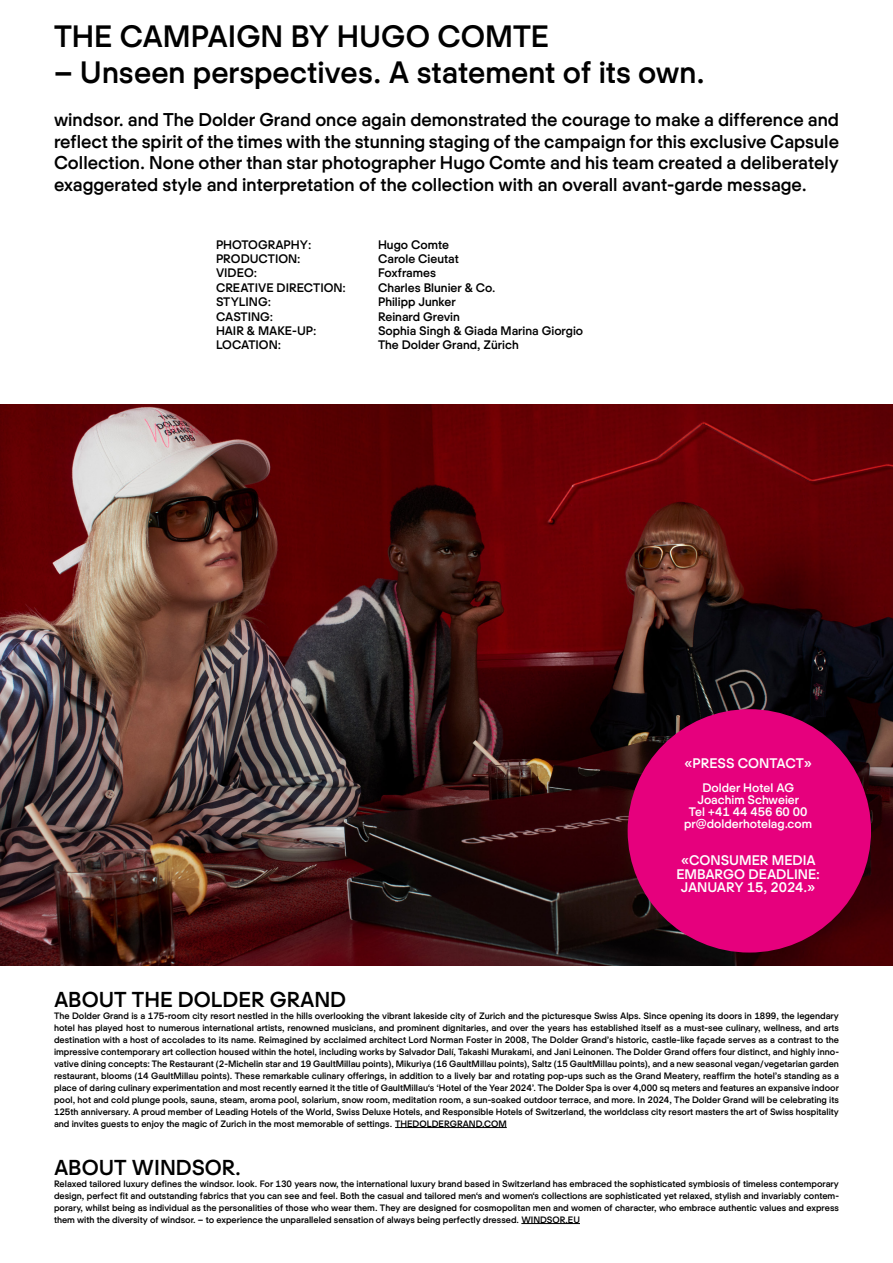
<style>
.page{position:relative;width:893px;height:1263px;background:#fff}
.page>*{position:absolute;margin:0;border:0;box-sizing:border-box;transform-origin:0 0}
.t1{font:500 30px "Dolder Sans";color:#000}
.t2{font:500 21px "Dolder Sans";color:#000}
.t3{font:500 18px/21.6px "Dolder Sans";color:#000;text-align:justify}
.t4{font:500 13.5px/13.5px "Dolder Sans";color:#fff;text-align:center}
.t5{font:500 12px "Dolder Sans";color:#000}
.t6{font:500 12px/12px "Dolder Sans";color:#fff;text-align:center}
.t7{font:500 9px/12px "Dolder Sans";color:#000;text-align:justify}
</style>
<div class="page">
<img style="left:0;top:405px;width:893px;height:561px">
<hr style="left:395px;top:1127px;width:112px;height:1px;background:#000">
<hr style="left:521px;top:1223px;width:59px;height:1px;background:#000">
<div style="left:628px;top:709px;width:243px;height:243px;background:#e6007d;border-radius:50%"></div>
<h1 class="t1" style="left:54px;top:19px;width:497px">THE CAMPAIGN BY HUGO COMTE</h1>
<h1 class="t1" style="left:54px;top:55px;width:652px">– Unseen perspectives. A statement of its own.</h1>
<p class="t3" style="left:54px;top:109px;width:786px">windsor. and The Dolder Grand once again demonstrated the courage to make a difference and reflect the spirit of the times with the stunning staging of the campaign for this exclusive Capsule Collection. None other than star photographer Hugo Comte and his team created a deliberately exaggerated style and interpretation of the collection with an overall avant-garde message.</p>
<h3 class="t5" style="left:216px;top:237px;width:97px">PHOTOGRAPHY:</h3>
<h3 class="t5" style="left:378px;top:237px;width:72px">Hugo Comte</h3>
<h3 class="t5" style="left:216px;top:252px;width:86px">PRODUCTION:</h3>
<h3 class="t5" style="left:378px;top:252px;width:82px">Carole Cieutat</h3>
<h3 class="t5" style="left:216px;top:266px;width:43px">VIDEO:</h3>
<h3 class="t5" style="left:378px;top:266px;width:59px">Foxframes</h3>
<h3 class="t5" style="left:216px;top:280px;width:131px">CREATIVE DIRECTION:</h3>
<h3 class="t5" style="left:378px;top:280px;width:119px">Charles Blunier &amp; Co.</h3>
<h3 class="t5" style="left:216px;top:295px;width:57px">STYLING:</h3>
<h3 class="t5" style="left:378px;top:295px;width:79px">Philipp Junker</h3>
<h3 class="t5" style="left:216px;top:309px;width:59px">CASTING:</h3>
<h3 class="t5" style="left:378px;top:309px;width:83px">Reinard Grevin</h3>
<h3 class="t5" style="left:216px;top:324px;width:102px">HAIR &amp; MAKE-UP:</h3>
<h3 class="t5" style="left:378px;top:324px;width:207px">Sophia Singh &amp; Giada Marina Giorgio</h3>
<h3 class="t5" style="left:216px;top:338px;width:67px">LOCATION:</h3>
<h3 class="t5" style="left:378px;top:338px;width:142px">The Dolder Grand, Zürich</h3>
<h3 class="t4" style="left:684px;top:756px;width:130px">«PRESS CONTACT»</h3>
<h3 class="t6" style="left:684px;top:781px;width:129px">Dolder Hotel AG<br>Joachim Schweier<br>Tel +41 44 456 60 00 pr@dolderhotelag.com</h3>
<h3 class="t4" style="left:676px;top:854px;width:145px">«CONSUMER MEDIA<br>EMBARGO DEADLINE:<br>JANUARY 15, 2024.»</h3>
<h2 class="t2" style="left:54px;top:987px;width:294px">ABOUT THE DOLDER GRAND</h2>
<p class="t7" style="left:54px;top:1009px;width:786px">The Dolder Grand is a 175-room city resort nestled in the hills overlooking the vibrant lakeside city of Zurich and the picturesque Swiss Alps. Since opening its doors in 1899, the legendary hotel has played host to numerous international artists, renowned musicians, and prominent dignitaries, and over the years has established itself as a must-see culinary, wellness, and arts destination with a host of accolades to its name. Reimagined by acclaimed architect Lord Norman Foster in 2008, The Dolder Grand’s historic, castle-like façade serves as a contrast to the impressive contemporary art collection housed within the hotel, including works by Salvador Dalí, Takashi Murakami, and Jani Leinonen. The Dolder Grand offers four distinct, and highly inno&shy;vative dining concepts: The Restaurant (2-Michelin star and 19 GaultMillau points), Mikuriya (16 GaultMillau points), Saltz (15 GaultMillau points), and a new seasonal vegan/vegetarian garden restaurant, blooms (14 GaultMillau points). These remarkable culinary offerings, in addition to a lively bar and rotating pop-ups such as the Grand Meatery, reaffirm the hotel’s standing as a place of daring culinary experimentation and most recently earned it the title of GaultMillau‘s ‘Hotel of the Year 2024’. The Dolder Spa is over 4,000 sq meters and features an expansive indoor pool, hot and cold plunge pools, sauna, steam, aroma pool, solarium, snow room, meditation room, a sun-soaked outdoor terrace, and more. In 2024, The Dolder Grand will be celebrating its 125th anniversary. A proud member of Leading Hotels of the World, Swiss Deluxe Hotels, and Responsible Hotels of Switzerland, the worldclass city resort masters the art of Swiss hospitality and invites guests to enjoy the magic of Zurich in the most memorable of settings. THEDOLDERGRAND.COM</p>
<h2 class="t2" style="left:54px;top:1155px;width:189px">ABOUT WINDSOR.</h2>
<p class="t7" style="left:54px;top:1177px;width:786px">Relaxed tailored luxury defines the windsor. look. For 130 years now, the international luxury brand based in Switzerland has embraced the sophisticated symbiosis of timeless contemporary design, perfect fit and outstanding fabrics that you can see and feel. Both the casual and tailored men‘s and women‘s collections are sophisticated yet relaxed, stylish and invariably contem&shy;porary, whilst being as individual as the personalities of those who wear them. They are designed for cosmopolitan men and women of character, who embrace authentic values and express them with the diversity of windsor. – to experience the unparalleled sensation of always being perfectly dressed. WINDSOR.EU</p>
</div>
